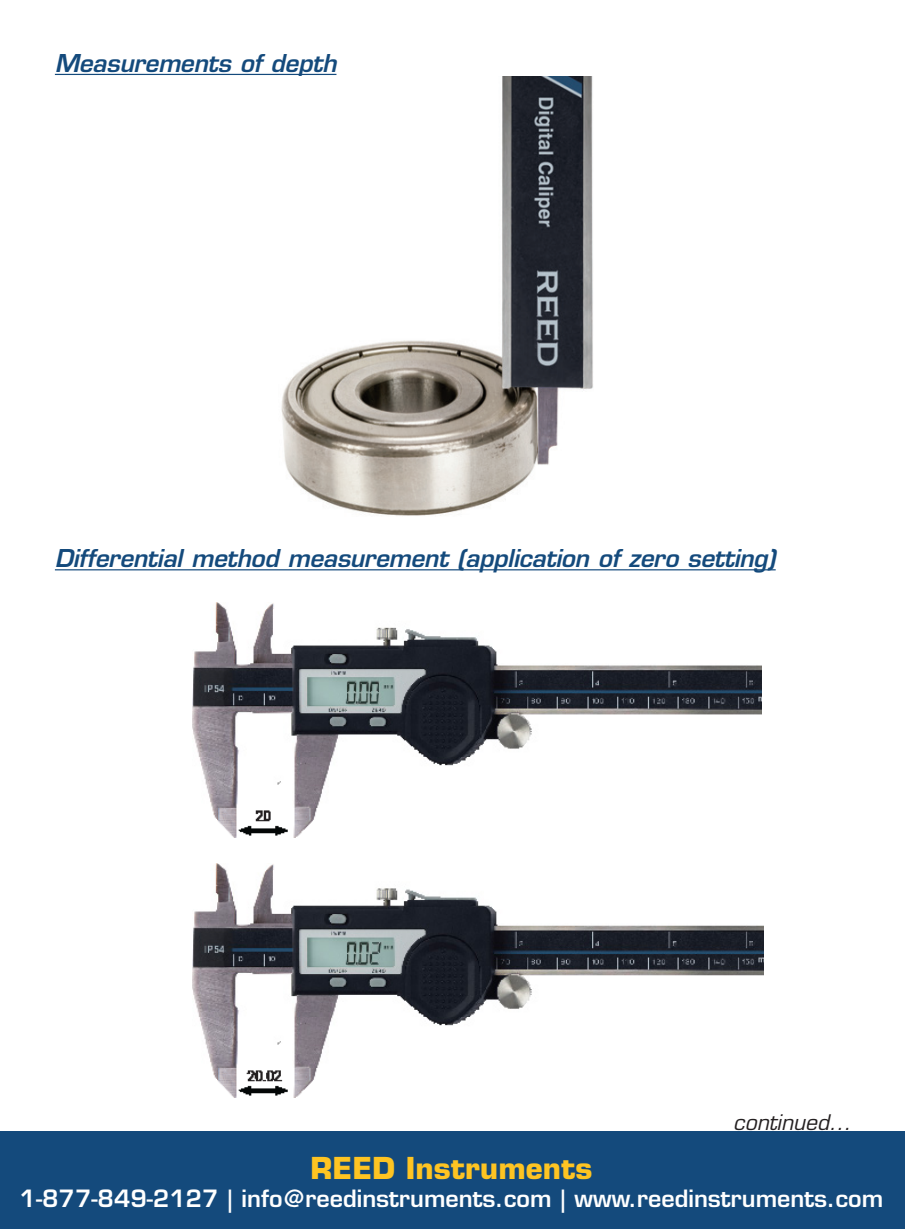
<style>
.page{position:relative;width:905px;height:1229px;background:#fff}
.page>*{position:absolute;margin:0;border:0;box-sizing:border-box;transform-origin:0 0}
.t1{font:700 29.4px "Eurostile LT Std";color:#fec422}
._8_-_SubSubHeading{font:italic 600 24px "Eurostile LT Std";letter-spacing:-.01em;color:#144a7c}
.t2{font:600 23.4px "Eurostile LT Std";color:#fff}
.t3{font:italic 21px "Eurostile LT Std";color:#231f20}
</style>
<div class="page">
<hr style="left:55px;top:74px;width:281px;height:1px;background:#144a7c">
<hr style="left:55px;top:569px;width:720px;height:1px;background:#144a7c">
<img style="left:281px;top:77px;width:312px;height:439px">
<img style="left:192px;top:863px;width:571px;height:234px">
<img style="left:192px;top:603px;width:569px;height:234px">
<div style="left:0;top:1131px;width:904px;height:97px;background:#144a7c"></div>
<p class="_8_-_SubSubHeading" style="left:55px;top:48px;width:283px">Measurements of depth</p>
<p class="_8_-_SubSubHeading" style="left:55px;top:543px;width:722px">Differential method measurement (application of zero setting)</p>
<p class="t3" style="left:733px;top:1110px;width:119px">continued...</p>
<p class="t1" style="left:310px;top:1149px;width:283px">REED Instruments</p>
<p class="t2" style="left:20px;top:1183px;width:865px">1-877-849-2127 | info@reedinstruments.com | www.reedinstruments.com</p>
</div>
